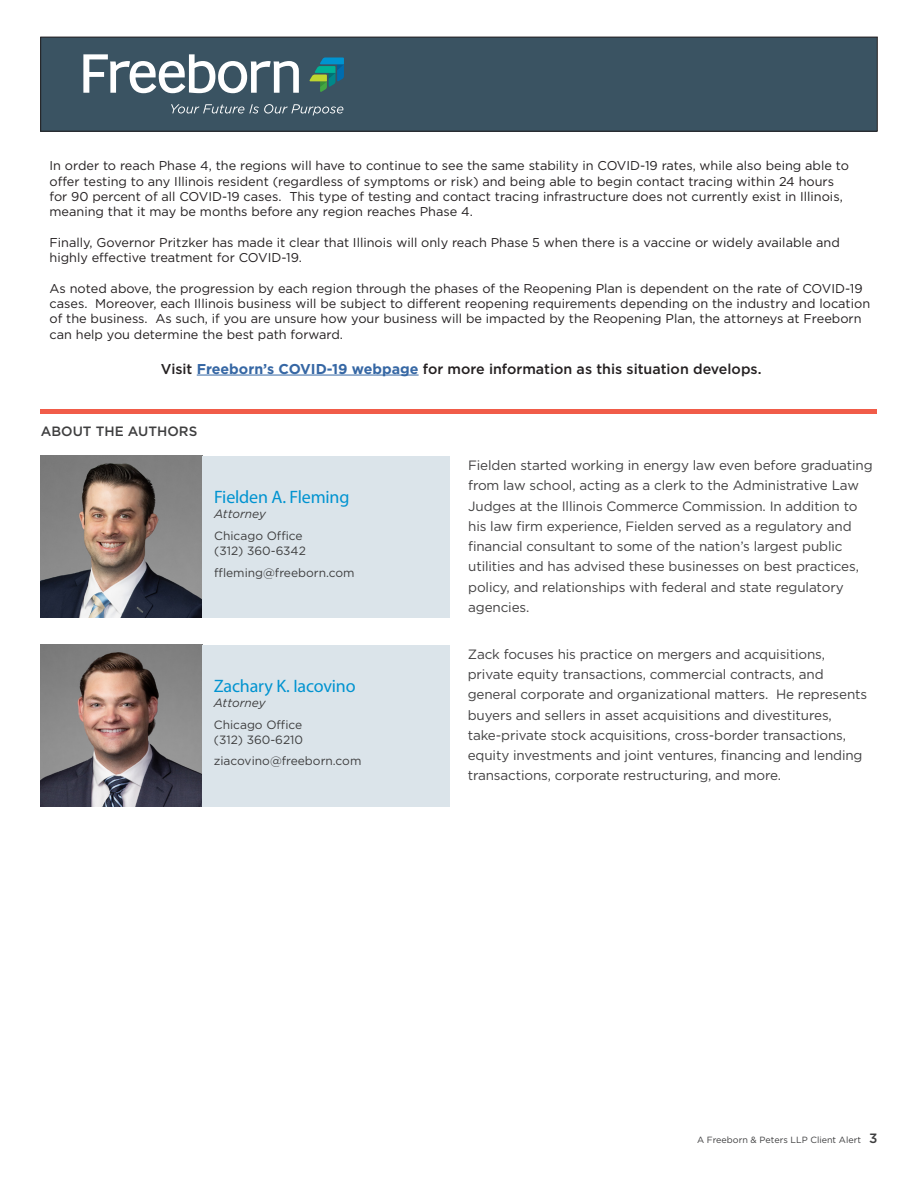
<style>
.page{position:relative;width:918px;height:1188px;background:#fff}
.page>*{position:absolute;margin:0;border:0;box-sizing:border-box;transform-origin:0 0}
.Name{font:18px "Myriad Pro";letter-spacing:-.01em;color:#0093d0}
.t1{font:500 14.25px "Gotham";color:#231f20}
.Call_Out_1{font:13.5px/20.2px "Gotham";letter-spacing:-.01em;color:#424142}
.About_Header{font:500 13.5px "Gotham";color:#3e3e3f}
.t2{font:12.75px/15.3px "Gotham";color:#231f20}
.Address{font:12px/15px "Gotham";color:#3e3e3f}
.t3{font:italic 12px "Gotham";color:#3e3e3f}
.t4{font:9px "Gotham";color:#3e3e3f}
.s1{font-weight:700;color:#3667a4}
.s2{font-weight:500;font-size:13.5px}
</style>
<div class="page">
<div style="left:41px;top:37px;width:836px;height:94px;background:#3a5362"></div>
<svg style="left:83px;top:54px;width:216px;height:39px"></svg>
<svg style="left:309px;top:57px;width:35px;height:35px"></svg>
<svg style="left:171px;top:104px;width:172px;height:11px"></svg>
<div style="left:40px;top:37px;width:838px;height:94px;border:1px solid #231f20"></div>
<hr style="left:40px;top:409px;width:837px;height:4px;background:#f15c49">
<img style="left:41px;top:456px;width:161px;height:162px">
<div style="left:202px;top:456px;width:248px;height:162px;background:#dbe4ea"></div>
<img style="left:40px;top:645px;width:162px;height:162px">
<div style="left:202px;top:645px;width:248px;height:162px;background:#dbe4ea"></div>
<hr style="left:197px;top:375px;width:222px;height:1px;background:#3667a4">
<p class="t2" style="left:49px;top:158px;width:801px">In order to reach Phase 4, the regions will have to continue to see the same stability in COVID-19 rates, while also being able to offer testing to any Illinois resident (regardless of symptoms or risk) and being able to begin contact tracing within 24 hours for 90 percent of all COVID-19 cases. This type of testing and contact tracing infrastructure does not currently exist in Illinois, meaning that it may be months before any region reaches Phase 4.</p>
<p class="t2" style="left:49px;top:234px;width:792px">Finally, Governor Pritzker has made it clear that Illinois will only reach Phase 5 when there is a vaccine or widely available and highly effective treatment for COVID-19.</p>
<p class="t2" style="left:49px;top:280px;width:822px">As noted above, the progression by each region through the phases of the Reopening Plan is dependent on the rate of COVID-19 cases. Moreover, each Illinois business will be subject to different reopening requirements depending on the industry and location of the business. As such, if you are unsure how your business will be impacted by the Reopening Plan, the attorneys at Freeborn can help you determine the best path forward.</p>
<p class="t1" style="left:161px;top:359px;width:602px">Visit <span class="s1">Freeborn’s COVID-19 webpage</span> for more information as this situation develops.</p>
<p class="About_Header" style="left:41px;top:422px;width:158px">ABOUT THE AUTHORS</p>
<p class="Name" style="left:214px;top:486px;width:137px">Fielden A. Fleming</p>
<p class="t3" style="left:214px;top:506px;width:53px">Attorney</p>
<p class="Address" style="left:214px;top:528px;width:93px">Chicago Office (312) 360-6342</p>
<p class="Address" style="left:214px;top:565px;width:142px">ffleming@freeborn.com</p>
<p class="Name" style="left:214px;top:675px;width:143px">Zachary K. Iacovino</p>
<p class="t3" style="left:214px;top:695px;width:53px">Attorney</p>
<p class="Address" style="left:214px;top:717px;width:91px">Chicago Office (312) 360-6210</p>
<p class="Address" style="left:214px;top:753px;width:149px">ziacovino@freeborn.com</p>
<p class="Call_Out_1" style="left:468px;top:455px;width:406px">Fielden started working in energy law even before graduating from law school, acting as a clerk to the Administrative Law Judges at the Illinois Commerce Commission. In addition to his law firm experience, Fielden served as a regulatory and financial consultant to some of the nation’s largest public utilities and has advised these businesses on best practices, policy, and relationships with federal and state regulatory agencies.</p>
<p class="Call_Out_1" style="left:468px;top:644px;width:401px">Zack focuses his practice on mergers and acquisitions, private equity transactions, commercial contracts, and general corporate and organizational matters. He represents buyers and sellers in asset acquisitions and divestitures, take-private stock acquisitions, cross-border transactions, equity investments and joint ventures, financing and lending transactions, corporate restructuring, and more.</p>
<p class="t4" style="left:697px;top:1134px;width:182px">A Freeborn &amp; Peters LLP Client Alert <span class="s2">3</span></p>
</div>
